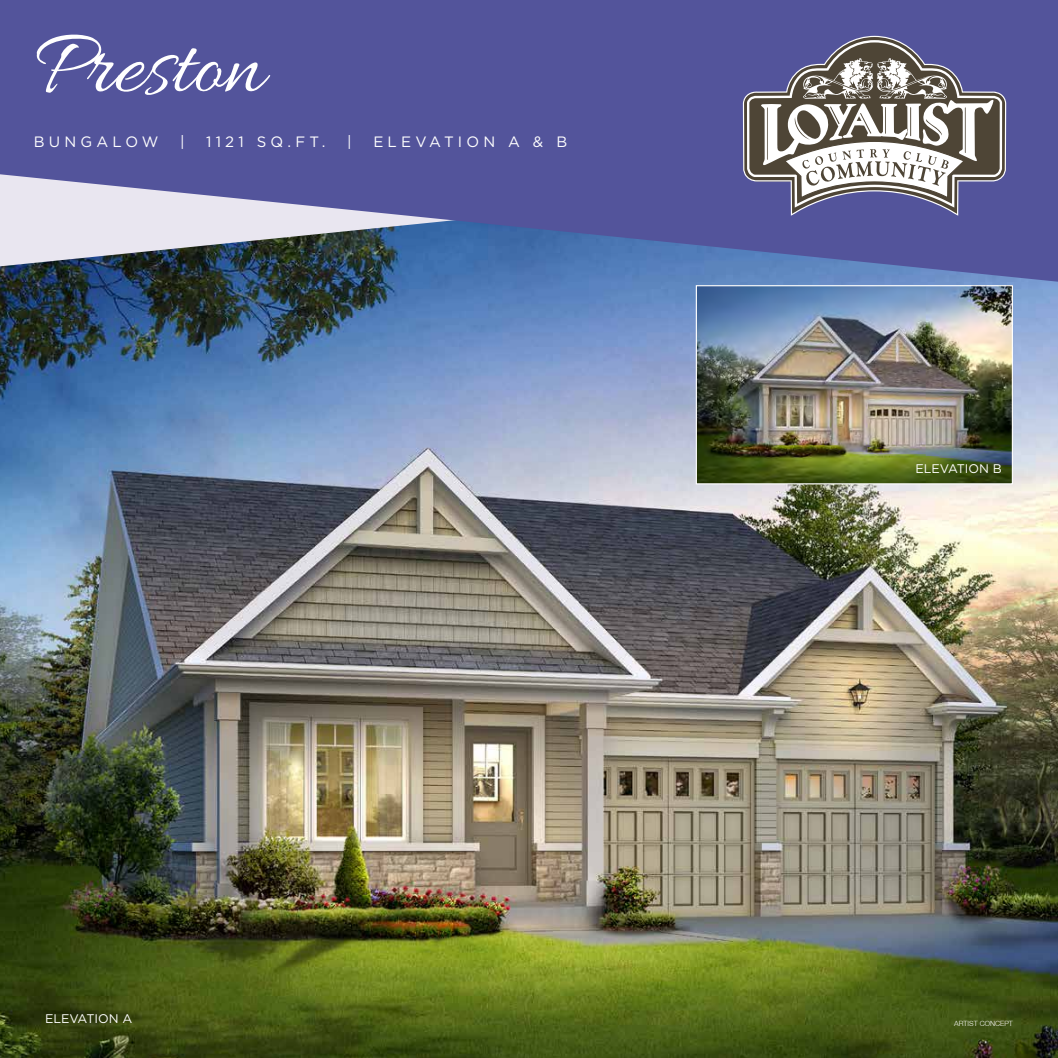
<style>
.page{position:relative;width:1058px;height:1058px;background:#fff}
.page>*{position:absolute;margin:0;border:0;box-sizing:border-box;transform-origin:0 0}
.t1{font:93.75px "Allura";color:#fff}
.t2{font:15px "Gotham";letter-spacing:.28em;color:#fff}
.t3{font:12.5px "Gotham";color:#fff}
.t4{font:300 7.25px "Helvetica Neue LT";color:#fff}
</style>
<div class="page">
<img style="left:0;top:282px;width:1058px;height:776px">
<img style="left:697px;top:287px;width:313px;height:195px">
<div style="left:695px;top:285px;width:317px;height:199px;border:1px solid #fff"></div>
<svg style="left:0;top:0;width:1058px;height:282px;background:#5c629f"></svg>
<svg style="left:743px;top:36px;width:263px;height:180px;background:#5d5c95"></svg>
<svg style="left:747px;top:40px;width:255px;height:167px"></svg>
<h1 class="t1" style="left:34px;top:14px;width:232px">Preston</h1>
<p class="t2" style="left:34px;top:132px;width:126px">BUNGALOW</p>
<p class="t2" style="left:180px;top:132px;width:6px">|</p>
<p class="t2" style="left:206px;top:132px;width:121px">1121 SQ.FT.</p>
<p class="t2" style="left:347px;top:132px;width:6px">|</p>
<p class="t2" style="left:373px;top:132px;width:195px">ELEVATION A &amp; B</p>
<p class="t3" style="left:45px;top:1010px;width:89px">ELEVATION A</p>
<p class="t3" style="left:915px;top:461px;width:88px">ELEVATION B</p>
<p class="t4" style="left:954px;top:1019px;width:60px">ARTIST CONCEPT</p>
</div>
